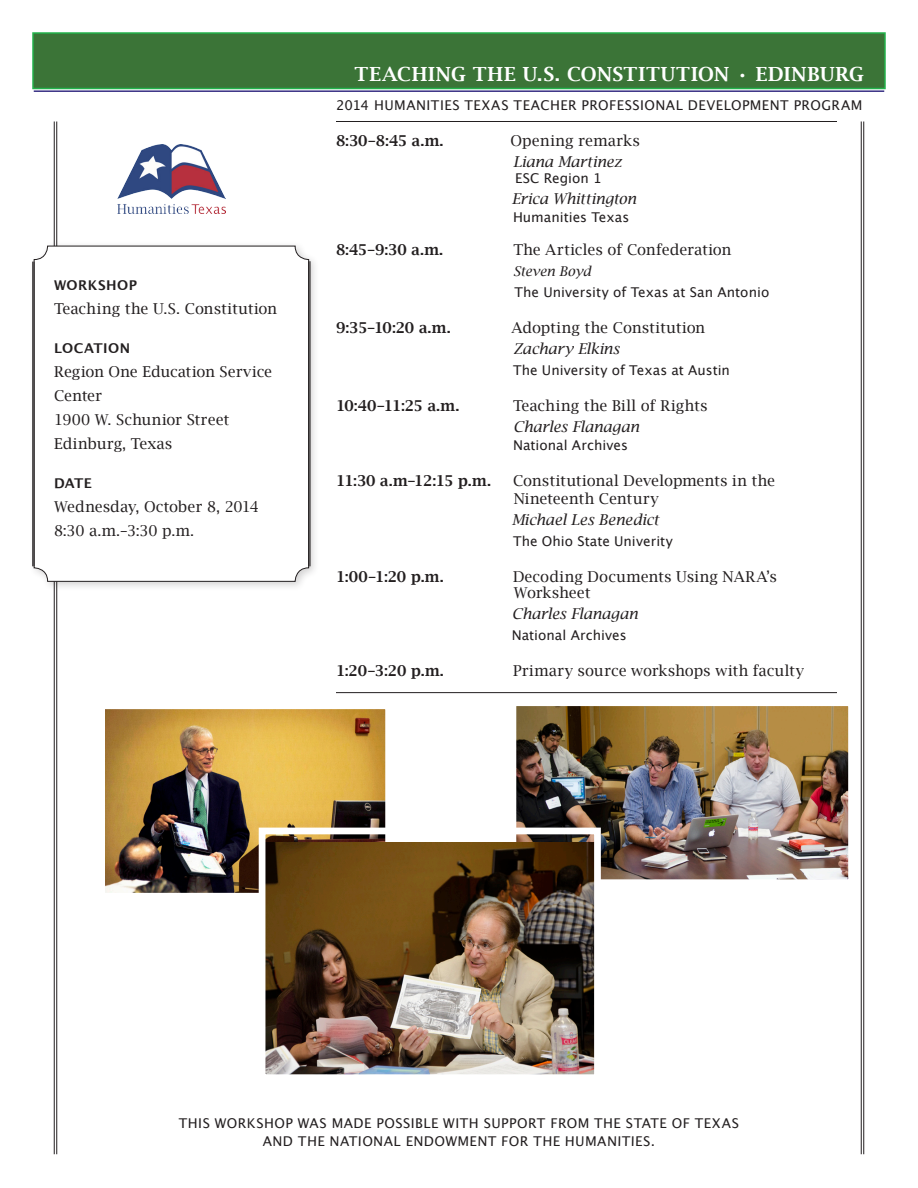
<style>
.page{position:relative;width:918px;height:1188px;background:#fff}
.page>*{position:absolute;margin:0;border:0;box-sizing:border-box;transform-origin:0 0}
.t1{font:600 19.5px "Lucida Bright";letter-spacing:.04em;color:#fff}
.t2{font:15px/21px "Lucida Bright";letter-spacing:.005em;color:#231f20}
.t3{font:600 15px "Lucida Bright";letter-spacing:-.03em;color:#231f20}
.t4{font:italic 15px "Lucida Bright";letter-spacing:-.005em;color:#231f20}
.t5{font:13.5px "Lucida Grande";letter-spacing:.015em;color:#231f20}
.t6{font:13.5px "Lucida Grande";letter-spacing:.035em;color:#231f20}
.t7{font:700 13.5px "Lucida Grande";letter-spacing:.03em;color:#231f20}
.t8{font:italic 13.5px "Lucida Bright";color:#231f20}
.s1{font-style:italic}
</style>
<div class="page">
<hr style="left:56px;top:122px;width:1px;height:1032px;background:#231f20">
<hr style="left:54px;top:122px;width:1px;height:1032px;background:#231f20">
<hr style="left:863px;top:122px;width:1px;height:1032px;background:#231f20">
<hr style="left:861px;top:122px;width:1px;height:1032px;background:#231f20">
<svg style="left:32px;top:32px;width:854px;height:58px;background:#3d793b"></svg>
<hr style="left:34px;top:90px;width:850px;height:2px;background:#372f84">
<hr style="left:336px;top:121px;width:501px;height:1px;background:#231f20">
<img style="left:117px;top:145px;width:108px;height:69px">
<img style="left:518px;top:708px;width:329px;height:170px">
<div style="left:509px;top:699px;width:347px;height:188px;border:8px solid #fff"></div>
<img style="left:107px;top:711px;width:277px;height:180px">
<div style="left:98px;top:702px;width:295px;height:198px;border:8px solid #fff"></div>
<hr style="left:336px;top:692px;width:501px;height:1px;background:#231f20">
<img style="left:267px;top:843px;width:326px;height:230px">
<div style="left:259px;top:828px;width:342px;height:253px;border:7px solid #fff"></div>
<div style="left:29px;top:241px;width:291px;height:351px;background:#231f20;opacity:.2"></div>
<div style="left:34px;top:246px;width:275px;height:335px;background:#fff;border-radius:14px"></div>
<div style="left:34px;top:246px;width:275px;height:336px;border:1px solid #231f20;border-radius:14px"></div>
<hr style="left:34px;top:262px;width:1px;height:304px;background:#231f20">
<hr style="left:32px;top:262px;width:1px;height:304px;background:#231f20">
<hr style="left:310px;top:261px;width:1px;height:305px;background:#231f20">
<hr style="left:309px;top:261px;width:1px;height:305px;background:#231f20">
<p class="t7" style="left:54px;top:275px;width:84px">WORKSHOP</p>
<p class="t2" style="left:54px;top:298px;width:225px">Teaching the U.S. Constitution</p>
<p class="t7" style="left:54px;top:338px;width:78px">LOCATION</p>
<p class="t2" style="left:54px;top:360px;width:220px;line-height:24px">Region One Education Service<br>Center</p>
<p class="t2" style="left:54px;top:409px;width:177px">1900 W. Schunior Street</p>
<p class="t2" style="left:54px;top:433px;width:120px">Edinburg, Texas</p>
<p class="t7" style="left:54px;top:473px;width:40px">DATE</p>
<p class="t2" style="left:54px;top:496px;width:206px">Wednesday, October 8, 2014</p>
<p class="t2" style="left:54px;top:520px;width:142px">8:30 a.m.–3:30 p.m.</p>
<p class="t1" style="left:355px;top:63px;width:511px">TEACHING THE U.S. CONSTITUTION • EDINBURG</p>
<p class="t6" style="left:336px;top:98px;width:528px">2014 HUMANITIES TEXAS TEACHER PROFESSIONAL DEVELOPMENT PROGRAM</p>
<p class="t3" style="left:336px;top:132px;width:109px">8:30–8:45 a.m.</p>
<p class="t2" style="left:510px;top:130px;width:131px">Opening remarks<br><span class="s1">Liana Martinez</span></p>
<p class="t5" style="left:515px;top:170px;width:88px">ESC Region 1</p>
<p class="t4" style="left:512px;top:190px;width:126px">Erica Whittington</p>
<p class="t5" style="left:513px;top:209px;width:118px">Humanities Texas</p>
<p class="t3" style="left:336px;top:241px;width:109px">8:45–9:30 a.m.</p>
<p class="t2" style="left:513px;top:239px;width:220px">The Articles of Confederation</p>
<p class="t8" style="left:513px;top:263px;width:79px">Steven Boyd</p>
<p class="t5" style="left:514px;top:284px;width:256px">The University of Texas at San Antonio</p>
<p class="t3" style="left:336px;top:319px;width:116px">9:35–10:20 a.m.</p>
<p class="t2" style="left:511px;top:317px;width:195px">Adopting the Constitution</p>
<p class="t4" style="left:513px;top:340px;width:108px">Zachary Elkins</p>
<p class="t5" style="left:513px;top:362px;width:219px">The University of Texas at Austin</p>
<p class="t3" style="left:336px;top:397px;width:125px">10:40–11:25 a.m.</p>
<p class="t2" style="left:513px;top:395px;width:196px">Teaching the Bill of Rights</p>
<p class="t4" style="left:513px;top:418px;width:128px">Charles Flanagan</p>
<p class="t5" style="left:513px;top:437px;width:116px">National Archives</p>
<p class="t3" style="left:336px;top:472px;width:157px">11:30 a.m–12:15 p.m.</p>
<p class="t2" style="left:513px;top:472px;width:264px;line-height:18px">Constitutional Developments in the<br>Nineteenth Century</p>
<p class="t4" style="left:512px;top:511px;width:149px">Michael Les Benedict</p>
<p class="t5" style="left:513px;top:533px;width:161px">The Ohio State Univerity</p>
<p class="t3" style="left:336px;top:568px;width:109px">1:00–1:20 p.m.</p>
<p class="t2" style="left:513px;top:566px;width:266px">Decoding Documents Using NARA’s</p>
<p class="t2" style="left:514px;top:583px;width:78px">Worksheet</p>
<p class="t4" style="left:512px;top:605px;width:128px">Charles Flanagan</p>
<p class="t5" style="left:512px;top:628px;width:116px">National Archives</p>
<p class="t3" style="left:336px;top:662px;width:109px">1:20–3:20 p.m.</p>
<p class="t2" style="left:513px;top:661px;width:293px">Primary source workshops with faculty</p>
<p class="t6" style="left:179px;top:1115px;width:562px">THIS WORKSHOP WAS MADE POSSIBLE WITH SUPPORT FROM THE STATE OF TEXAS</p>
<p class="t5" style="left:263px;top:1133px;width:394px">AND THE NATIONAL ENDOWMENT FOR THE HUMANITIES.</p>
</div>
